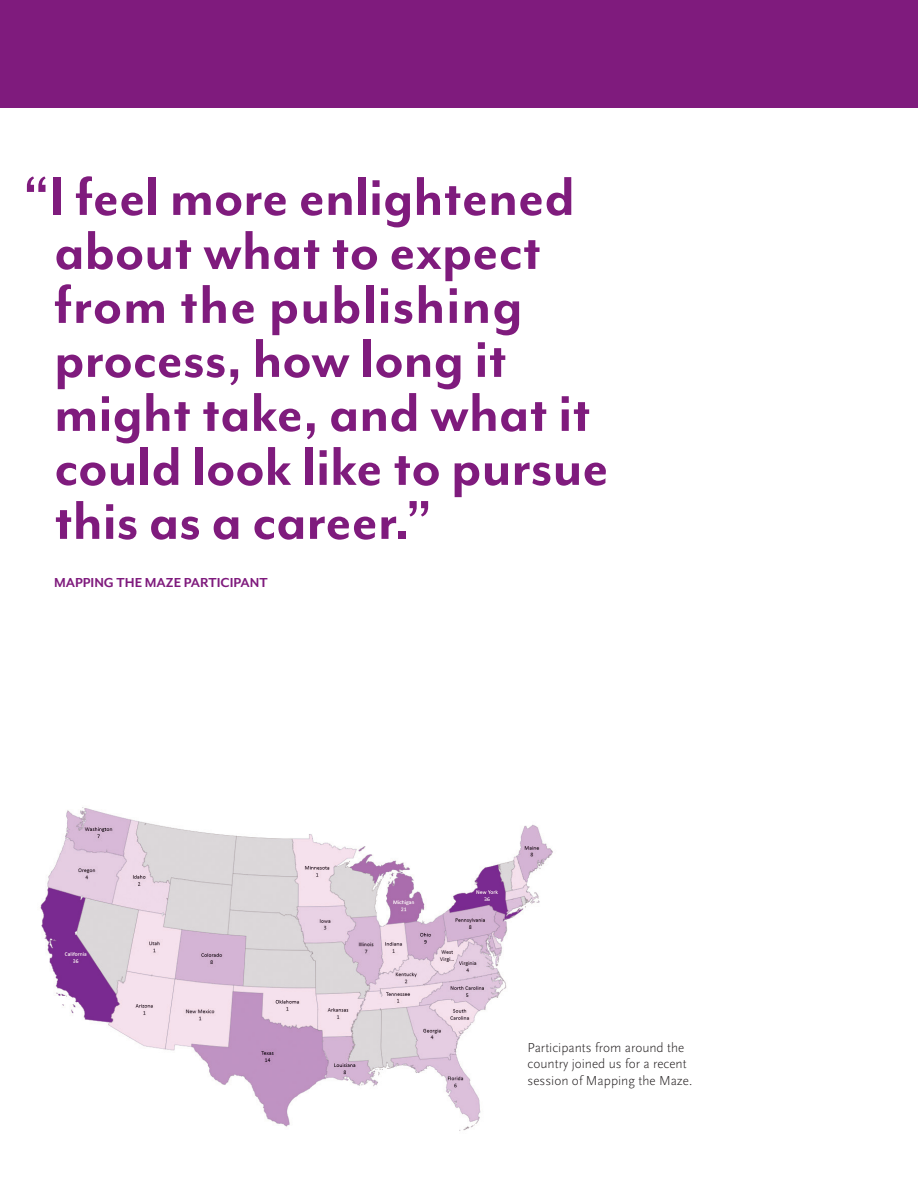
<style>
.page{position:relative;width:918px;height:1188px;background:#fff}
.page>*{position:absolute;margin:0;border:0;box-sizing:border-box;transform-origin:0 0}
.t1{font:700 63px/54px "Mr Eaves Mod OT";letter-spacing:-.01em;color:#7f1b7d}
.t2{font:700 15px "Mr Eaves Mod OT";letter-spacing:-.025em;color:#7f1b7d}
.t3{font:300 13.5px/16.2px "Scala Sans Pro";color:#231f20}
</style>
<div class="page">
<img style="left:40px;top:807px;width:513px;height:324px">
<div style="left:0;top:0;width:918px;height:108px;background:#7f1b7d"></div>
<p class="t1" style="left:54px;top:168px;width:556px;text-indent:-31px">“I feel more enlightened about what to expect from the publishing process, how long it might take, and what it could look like to pursue this as a career.”</p>
<p class="t2" style="left:54px;top:574px;width:215px">MAPPING THE MAZE PARTICIPANT</p>
<p class="t3" style="left:528px;top:1040px;width:166px">Participants from around the country joined us for a recent session of Mapping the Maze.</p>
</div>
